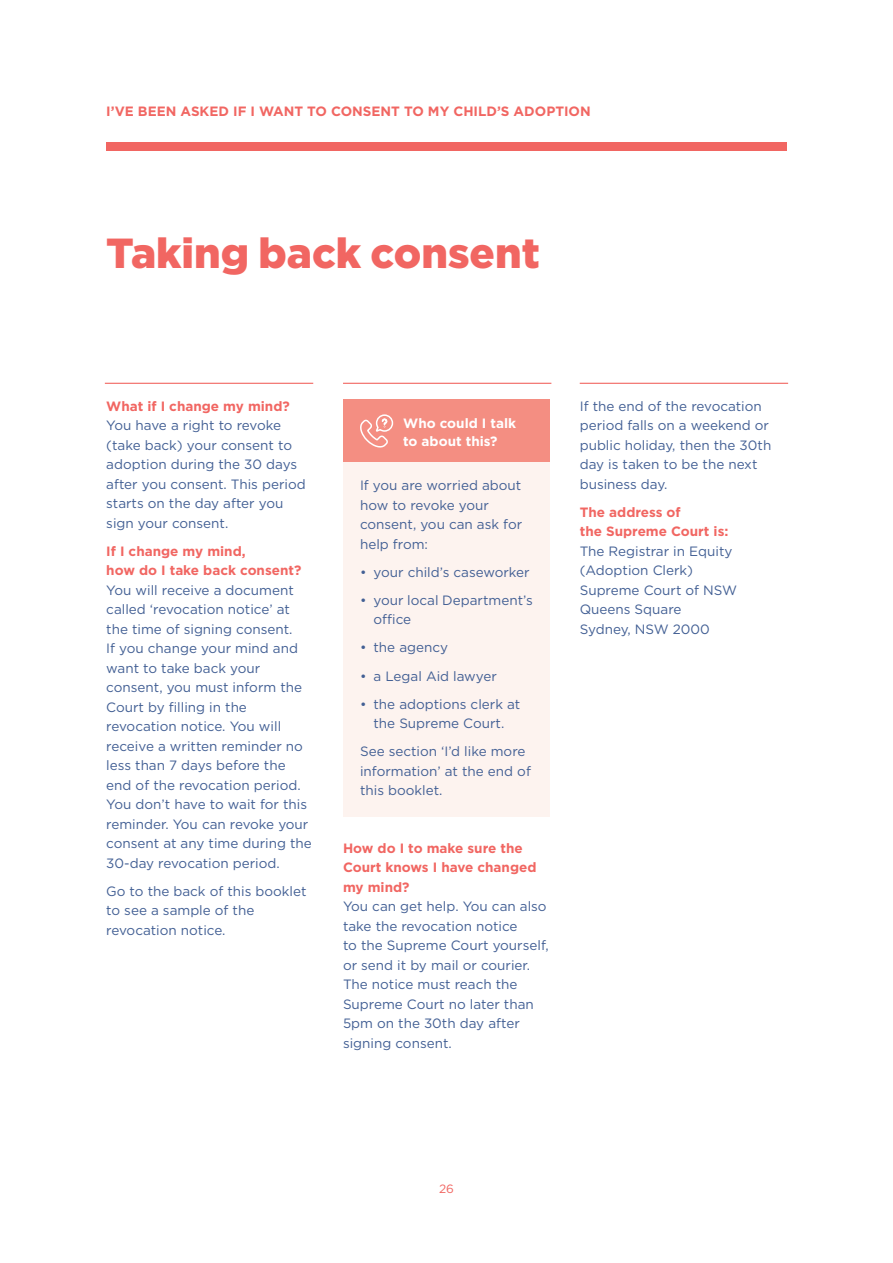
<style>
.page{position:relative;width:893px;height:1263px;background:#fff}
.page>*{position:absolute;margin:0;border:0;box-sizing:border-box;transform-origin:0 0}
.Headline_red{font:900 42px "Gotham HTF";color:#f16662}
.Body_Subhead{font:13.5px/19.5px "Gotham HTF";color:#425f94}
.Body_copy{font:700 13.5px "Gotham HTF";color:#f16662}
.Body_Subhead-2{font:700 13.5px/18px "Gotham HTF";color:#fff}
.t1{font:12px "Gotham HTF";color:#f16662}
.s1{font-weight:700;color:#f16662}
</style>
<div class="page">
<div style="left:106px;top:142px;width:681px;height:9px;background:#f16662"></div>
<div style="left:343px;top:462px;width:207px;height:354px;background:#fdf3ef"></div>
<hr style="left:105px;top:383px;width:208px;height:1px;background:#f16662">
<hr style="left:343px;top:383px;width:208px;height:1px;background:#f16662">
<hr style="left:580px;top:383px;width:208px;height:1px;background:#f16662">
<div style="left:343px;top:400px;width:207px;height:62px;background:#f48e82"></div>
<svg style="left:360px;top:414px;width:34px;height:34px"></svg>
<p class="Body_copy" style="left:106px;top:103px;width:486px">I’VE BEEN ASKED IF I WANT TO CONSENT TO MY CHILD’S ADOPTION</p>
<p class="Headline_red" style="left:106px;top:229px;width:435px">Taking back consent</p>
<p class="Body_Subhead" style="left:106px;top:396px;width:201px"><span class="s1">What if I change my mind?<br></span>You have a right to revoke (take back) your consent to adoption during the 30 days after you consent. This period starts on the day after you sign your consent.</p>
<p class="Body_Subhead" style="left:106px;top:541px;width:207px"><span class="s1">If I change my mind,<br>how do I take back consent?<br></span>You will receive a document called ‘revocation notice’ at the time of signing consent.<br>If you change your mind and want to take back your consent, you must inform the<br>Court by filling in the revocation notice. You will receive a written reminder no less than 7 days before the end of the revocation period.<br>You don’t have to wait for this reminder. You can revoke your consent at any time during the<br>30-day revocation period.</p>
<p class="Body_Subhead" style="left:106px;top:881px;width:202px">Go to the back of this booklet to see a sample of the revocation notice.</p>
<p class="Body_Subhead-2" style="left:403px;top:413px;width:114px">Who could I talk to about this?</p>
<p class="Body_Subhead" style="left:360px;top:476px;width:164px">If you are worried about how to revoke your consent, you can ask for help from:</p>
<p class="Body_Subhead" style="left:360px;top:562px;width:171px">• your child’s caseworker</p>
<p class="Body_Subhead" style="left:374px;top:590px;width:161px;text-indent:-14px">• your local Department’s office</p>
<p class="Body_Subhead" style="left:360px;top:638px;width:90px">• the agency</p>
<p class="Body_Subhead" style="left:360px;top:666px;width:138px">• a Legal Aid lawyer</p>
<p class="Body_Subhead" style="left:360px;top:694px;width:162px;text-align:center">• the adoptions clerk at the Supreme Court.</p>
<p class="Body_Subhead" style="left:360px;top:741px;width:172px">See section ‘I’d like more information’ at the end of this booklet.</p>
<p class="Body_Subhead" style="left:343px;top:838px;width:207px"><span class="s1">How do I to make sure the<br>Court knows I have changed my mind?<br></span>You can get help. You can also take the revocation notice<br>to the Supreme Court yourself, or send it by mail or courier.<br>The notice must reach the<br>Supreme Court no later than<br>5pm on the 30th day after signing consent.</p>
<p class="Body_Subhead" style="left:580px;top:396px;width:193px">If the end of the revocation period falls on a weekend or public holiday, then the 30th day is taken to be the next business day.</p>
<p class="Body_Subhead" style="left:580px;top:502px;width:159px"><span class="s1">The address of<br>the Supreme Court is:<br></span>The Registrar in Equity (Adoption Clerk)<br>Supreme Court of NSW<br>Queens Square<br>Sydney, NSW 2000</p>
<p class="t1" style="left:439px;top:1182px;width:16px">26</p>
</div>
